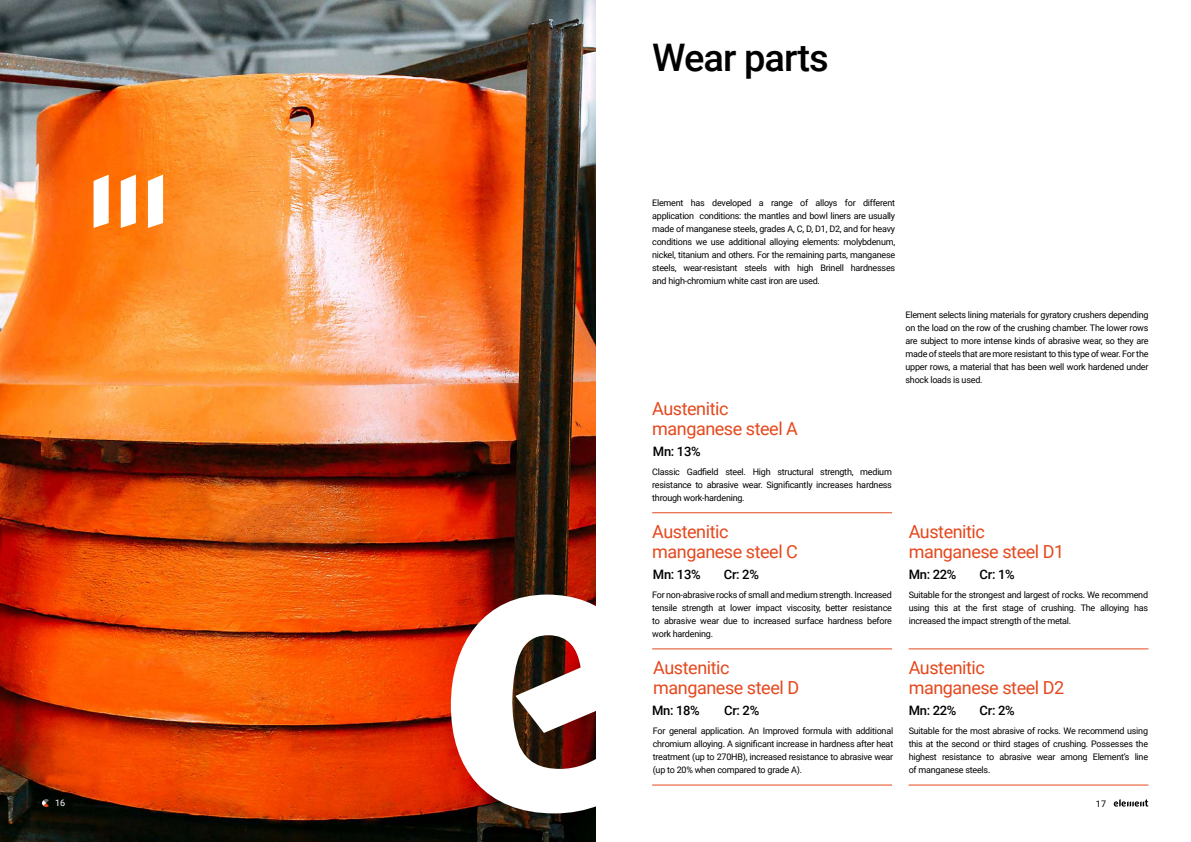
<style>
.page{position:relative;width:1191px;height:842px;background:#fff}
.page>*{position:absolute;margin:0;border:0;box-sizing:border-box;transform-origin:0 0}
.t1{font:500 38px "Roboto";letter-spacing:-.025em;color:#000}
.t2{font:18px/20px "Roboto";letter-spacing:-.025em;color:#e5481d}
.t3{font:500 13px "Roboto";letter-spacing:-.025em;color:#000}
.t4{font:9px/13px "Roboto";letter-spacing:-.025em;color:#000;text-align:justify}
.t5{font:9px "Roboto";color:#fff}
</style>
<div class="page">
<svg style="left:1113px;top:799px;width:35px;height:8px"></svg>
<img style="left:0;top:0;width:595px;height:842px">
<hr style="left:908px;top:785px;width:240px;height:1px;background:#e5481d">
<hr style="left:908px;top:649px;width:240px;height:1px;background:#e5481d">
<hr style="left:652px;top:649px;width:240px;height:1px;background:#e5481d">
<hr style="left:652px;top:512px;width:240px;height:1px;background:#e5481d">
<hr style="left:652px;top:785px;width:240px;height:1px;background:#e5481d">
<svg style="left:42px;top:799px;width:7px;height:8px"></svg>
<svg style="left:451px;top:595px;width:145px;height:218px"></svg>
<svg style="left:94px;top:175px;width:15px;height:53px"></svg>
<svg style="left:121px;top:175px;width:15px;height:53px"></svg>
<svg style="left:148px;top:175px;width:15px;height:53px"></svg>
<h1 class="t1" style="left:652px;top:31px;width:178px">Wear parts</h1>
<p class="t4" style="left:652px;top:196px;width:244px">Element has developed a range of alloys for different application conditions: the mantles and bowl liners are usually made of manganese steels, grades A, C, D, D1, D2, and for heavy conditions we use additional alloying elements: molybdenum, nickel, titanium and others. For the remaining parts, manganese steels, wear-resistant steels with high Brinell hardnesses and high-chromium white cast iron are used.</p>
<h2 class="t2" style="left:652px;top:398px;width:147px">Austenitic manganese steel А</h2>
<p class="t4" style="left:652px;top:465px;width:241px">Classic Gadfield steel. High structural strength, medium resistance to abrasive wear. Significantly increases hardness through work-hardening.</p>
<h3 class="t3" style="left:653px;top:442px;width:49px">Mn: 13%</h3>
<h2 class="t2" style="left:652px;top:521px;width:147px">Austenitic manganese steel С</h2>
<p class="t4" style="left:652px;top:588px;width:241px">For non-abrasive rocks of small and medium strength. Increased tensile strength at lower impact viscosity, better resistance to abrasive wear due to increased surface hardness before work hardening.</p>
<h3 class="t3" style="left:653px;top:565px;width:49px">Mn: 13%</h3>
<h3 class="t3" style="left:724px;top:565px;width:37px">Cr: 2%</h3>
<h2 class="t2" style="left:653px;top:657px;width:147px">Austenitic manganese steel D</h2>
<p class="t4" style="left:653px;top:724px;width:242px">For general application. An Improved formula with additional chromium alloying. A significant increase in hardness after heat treatment (up to 270HB), increased resistance to abrasive wear (up to 20% when compared to grade A).</p>
<h3 class="t3" style="left:652px;top:701px;width:49px">Mn: 18%</h3>
<h3 class="t3" style="left:724px;top:701px;width:37px">Cr: 2%</h3>
<p class="t4" style="left:905px;top:308px;width:244px">Element selects lining materials for gyratory crushers depending on the load on the row of the crushing chamber. The lower rows are subject to more intense kinds of abrasive wear, so they are made of steels that are more resistant to this type of wear. For the upper rows, a material that has been well work hardened under shock loads is used.</p>
<h2 class="t2" style="left:908px;top:521px;width:157px">Austenitic manganese steel D1</h2>
<p class="t4" style="left:908px;top:588px;width:241px">Suitable for the strongest and largest of rocks. We recommend using this at the first stage of crushing. The alloying has increased the impact strength of the metal.</p>
<h3 class="t3" style="left:908px;top:565px;width:49px">Mn: 22%</h3>
<h3 class="t3" style="left:979px;top:565px;width:37px">Cr: 1%</h3>
<h2 class="t2" style="left:908px;top:657px;width:157px">Austenitic manganese steel D2</h2>
<p class="t4" style="left:908px;top:724px;width:241px">Suitable for the most abrasive of rocks. We recommend using this at the second or third stages of crushing. Possesses the highest resistance to abrasive wear among Element’s line of manganese steels.</p>
<h3 class="t3" style="left:908px;top:701px;width:49px">Mn: 22%</h3>
<h3 class="t3" style="left:979px;top:701px;width:37px">Cr: 2%</h3>
<p class="t5" style="left:55px;top:797px;width:12px">16</p>
<p class="t4" style="left:1096px;top:797px;width:12px">17</p>
</div>
